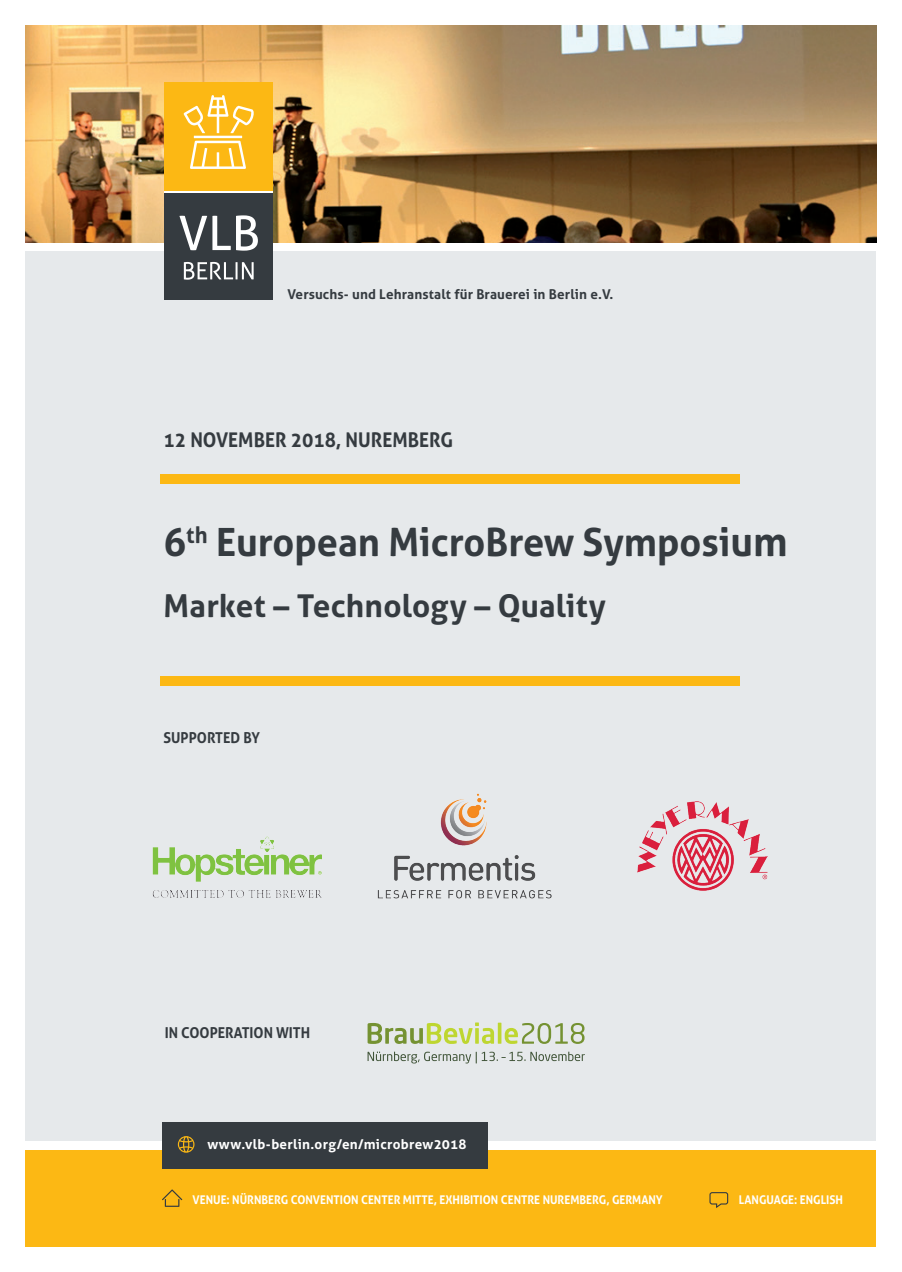
<style>
.page{position:relative;width:902px;height:1272px;background:#fff}
.page>*{position:absolute;margin:0;border:0;box-sizing:border-box;transform-origin:0 0}
.t1{font:700 39px "Aller";color:#353b40}
.t2{font:700 31.5px "Aller";letter-spacing:.01em;color:#353b40}
.Themenschwerpunkt{font:700 20.25px "Aller";color:#353b40;scale:.93 1}
.Themenschwerpunkt-2{font:700 15px "Aller";color:#353b40;scale:.93 1}
.t3{font:700 13.5px "Aller";letter-spacing:.01em;color:#353b40}
.t4{font:700 13.5px "Aller";letter-spacing:.02em;color:#fff}
.Themenschwerpunkt-3{font:700 12px "Aller";color:#fff;scale:.93 1}
.s1{font-size:40.5px}
</style>
<div class="page">
<div style="left:26px;top:251px;width:850px;height:889px;background:#e6e9eb"></div>
<div style="left:26px;top:1149px;width:850px;height:97px;background:#fcb814"></div>
<img style="left:26px;top:26px;width:850px;height:216px">
<img style="left:152px;top:836px;width:170px;height:62px">
<img style="left:637px;top:801px;width:130px;height:89px">
<img style="left:377px;top:793px;width:175px;height:106px">
<div style="left:161px;top:676px;width:578px;height:10px;background:#fcb814"></div>
<div style="left:161px;top:473px;width:578px;height:10px;background:#fcb814"></div>
<svg style="left:162px;top:1189px;width:20px;height:17px"></svg>
<svg style="left:709px;top:1192px;width:19px;height:16px"></svg>
<div style="left:162px;top:1121px;width:326px;height:47px;background:#353b40"></div>
<svg style="left:178px;top:1136px;width:16px;height:16px"></svg>
<div style="left:164px;top:83px;width:109px;height:108px;background:#fcb814"></div>
<svg style="left:183px;top:95px;width:71px;height:74px"></svg>
<div style="left:164px;top:193px;width:109px;height:106px;background:#353b40"></div>
<svg style="left:179px;top:215px;width:79px;height:36px"></svg>
<svg style="left:184px;top:262px;width:69px;height:18px"></svg>
<svg style="left:367px;top:1051px;width:217px;height:12px"></svg>
<svg style="left:367px;top:1022px;width:217px;height:21px"></svg>
<p class="t3" style="left:287px;top:286px;width:327px">Versuchs- und Lehranstalt für Brauerei in Berlin e.V.</p>
<p class="Themenschwerpunkt" style="left:164px;top:427px;width:313px">12 NOVEMBER 2018, NUREMBERG</p>
<p class="t1" style="left:164px;top:518px;width:625px">6<sup>th</sup> European MicroBrew Symposi<span class="s1">um</span></p>
<p class="t2" style="left:164px;top:586px;width:443px">Market – Technology – Quality</p>
<p class="Themenschwerpunkt-2" style="left:164px;top:728px;width:105px">SUPPORTED BY</p>
<p class="Themenschwerpunkt-2" style="left:165px;top:1023px;width:158px">IN COOPERATION WITH</p>
<p class="t4" style="left:207px;top:1136px;width:261px">www.vlb-berlin.org/en/microbrew2018</p>
<p class="Themenschwerpunkt-3" style="left:192px;top:1192px;width:507px">VENUE: NÜRNBERG CONVENTION CENTER MITTE, EXHIBITION CENTRE NUREMBERG, GERMANY</p>
<p class="Themenschwerpunkt-3" style="left:738px;top:1192px;width:113px">LANGUAGE: ENGLISH</p>
</div>
